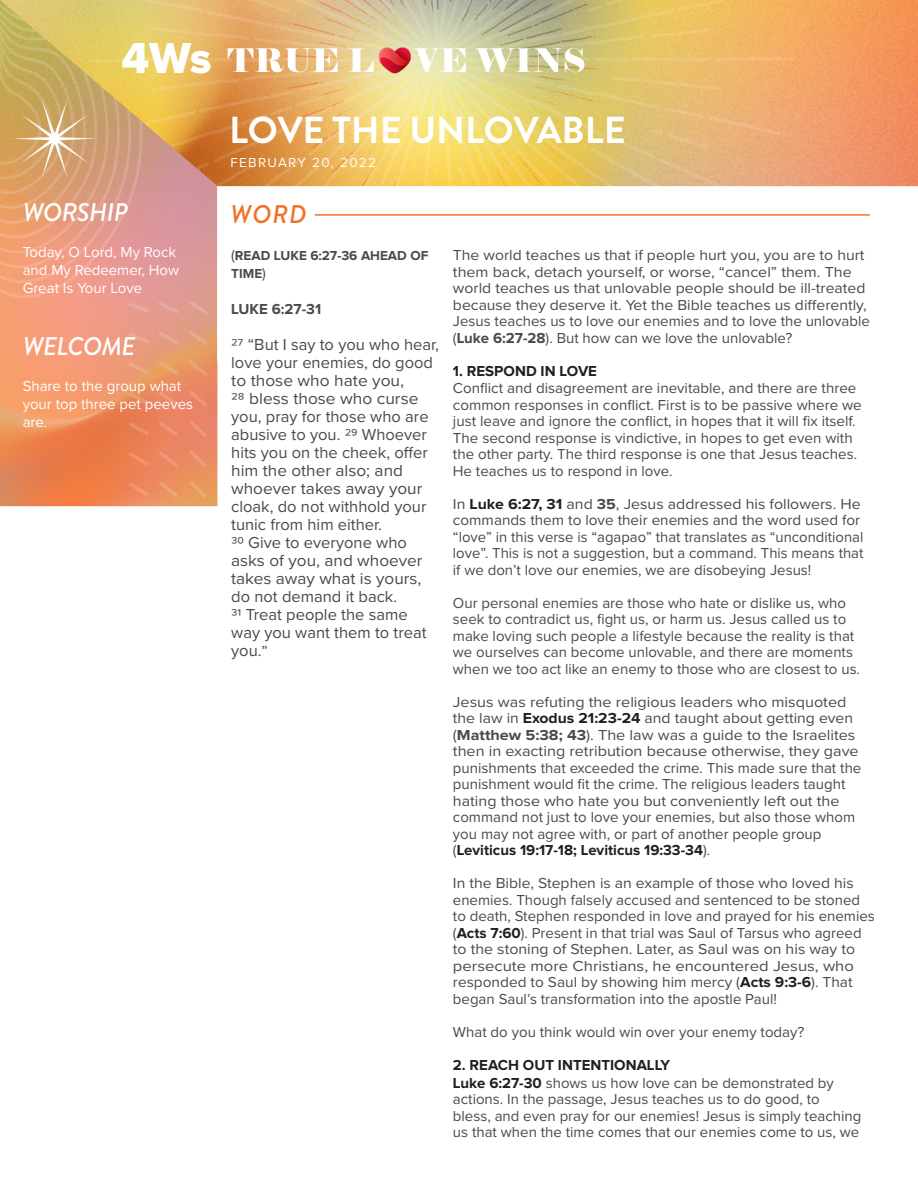
<style>
.page{position:relative;width:918px;height:1188px;background:#fff}
.page>*{position:absolute;margin:0;border:0;box-sizing:border-box;transform-origin:0 0}
.t1{font:45px "Proxima Nova Extrabld";color:#fff}
.t2{font:700 37.5px "Brandon Grotesque";color:#fff}
.t3{font:italic 500 25.5px "Brandon Grotesque";letter-spacing:-.02em;color:#fff}
.t4{font:italic 500 25.5px "Brandon Grotesque";color:#f17126}
.t5{font:16.5px/18px "Proxima Nova";color:#4a4a4a}
.t6{font:16.5px "Proxima Nova";color:#4a4a4a;scale:1.05 1}
.t7{font:16.5px "Proxima Nova";color:#4a4a4a;scale:1.04 1}
.t8{font:15px/16.5px "Proxima Nova";color:#4a4a4a}
.t9{font:15px "Proxima Nova";color:#4a4a4a;scale:1.05 1}
.t10{font:15px "Proxima Nova";color:#4a4a4a;scale:1.08 1}
.t11{font:15px "Proxima Nova";color:#4a4a4a;scale:1.06 1}
.t12{font:15px "Proxima Nova";color:#4a4a4a;scale:1.07 1}
.t13{font:15px/18px "Proxima Nova";color:#fff}
.t14{font:700 15px "Proxima Nova";color:#231f20}
.t15{font:15px "Proxima Nova";color:#4a4a4a;scale:1.11 1}
.t16{font:700 15px "Proxima Nova";color:#4a4a4a}
.t17{font:700 13.5px/18px "Proxima Nova";color:#4a4a4a}
.t18{font:13.5px "Proxima Nova";letter-spacing:.1em;color:#fff}
.s1{font-weight:400;font-size:15px}
.s2{font-size:15px}
.s3{font-weight:700}
.s4{font-weight:700;color:#231f20}
.s5{font-weight:400;color:#4a4a4a}
</style>
<div class="page">
<img style="left:0;top:0;width:918px;height:507px">
<hr style="left:315px;top:214px;width:554px;height:2px;background:#f17126">
<div style="left:322px;top:224px;width:553px;height:12px;background:#fff"></div>
<h1 class="t1" style="left:122px;top:32px;width:92px">4Ws</h1>
<p class="t3" style="left:23px;top:195px;width:107px">WORSHIP</p>
<p class="t13" style="left:23px;top:243px;width:158px">Today, O Lord, My Rock and My Redeemer, How<br>Great Is Your Love</p>
<p class="t3" style="left:23px;top:328px;width:114px">WELCOME</p>
<p class="t13" style="left:23px;top:376px;width:172px">Share to the group what your top three pet peeves are.</p>
<p class="t2" style="left:229px;top:104px;width:398px">LOVE THE UNLOVABLE</p>
<p class="t18" style="left:230px;top:152px;width:147px">FEBRUARY 20, 2022</p>
<h3 class="t4" style="left:230px;top:196px;width:78px">WORD</h3>
<p class="t17" style="left:231px;top:247px;width:199px"><span class="s1">(</span>READ LUKE 6:27-36 AHEAD OF<br>TIME<span class="s1">)</span></p>
<p class="t16" style="left:231px;top:302px;width:91px">LUKE 6:27-31</p>
<p class="t5" style="left:231px;top:335px;width:209px">27 “But I say to you who hear, love your enemies, do good to those who hate you,</p>
<p class="t6" style="left:231px;top:386px;width:180px">28 bless those who curse</p>
<p class="t5" style="left:231px;top:407px;width:199px">you, pray for those who are</p>
<p class="t5" style="left:231px;top:425px;width:197px">abusive to you. 29 Whoever</p>
<p class="t5" style="left:231px;top:443px;width:198px">hits you on the cheek, offer him the other also; and</p>
<p class="t7" style="left:231px;top:476px;width:185px">whoever takes away your</p>
<p class="t5" style="left:231px;top:497px;width:197px">cloak, do not withhold your</p>
<p class="t5" style="left:231px;top:515px;width:152px">tunic from him either.</p>
<p class="t5" style="left:231px;top:533px;width:193px">30 Give to everyone who asks of you, and whoever takes away what is yours,</p>
<p class="t5" style="left:231px;top:587px;width:167px">do not demand it back.</p>
<p class="t5" style="left:231px;top:605px;width:197px">31 Treat people the same way you want them to treat you.<span class="s2">”</span></p>
<p class="t9" style="left:453px;top:244px;width:394px">The world teaches us that if people hurt you, you are to hurt</p>
<p class="t12" style="left:453px;top:260px;width:374px">them back, detach yourself, or worse, “cancel” them. The</p>
<p class="t9" style="left:453px;top:277px;width:394px">world teaches us that unlovable people should be ill-treated</p>
<p class="t9" style="left:453px;top:293px;width:396px">because they deserve it. Yet the Bible teaches us differently,</p>
<p class="t8" style="left:453px;top:312px;width:418px">Jesus teaches us to love our enemies and to love the unlovable (<span class="s3">Luke 6:27-28</span>). But how can we love the unlovable?</p>
<p class="t14" style="left:453px;top:364px;width:146px">1. RESPOND IN LOVE</p>
<p class="t8" style="left:453px;top:380px;width:410px">Conflict and disagreement are inevitable, and there are three common responses in conflict. First is to be passive where we just leave and ignore the conflict, in hopes that it will fix itself.</p>
<p class="t8" style="left:453px;top:429px;width:401px">The second response is vindictive, in hopes to get even with</p>
<p class="t8" style="left:453px;top:446px;width:406px">the other party. The third response is one that Jesus teaches.</p>
<p class="t8" style="left:453px;top:462px;width:221px">He teaches us to respond in love.</p>
<p class="t11" style="left:453px;top:493px;width:386px">In <span class="s4">Luke 6:27, 31</span> and <span class="s3">35</span>, Jesus addressed his followers. He</p>
<p class="t8" style="left:453px;top:512px;width:412px">commands them to love their enemies and the word used for “love” in this verse is “agapao” that translates as “unconditional love”. This is not a suggestion, but a command. This means that</p>
<p class="t8" style="left:453px;top:561px;width:360px">if we don’t love our enemies, we are disobeying Jesus!</p>
<p class="t8" style="left:453px;top:594px;width:395px">Our personal enemies are those who hate or dislike us, who</p>
<p class="t8" style="left:453px;top:611px;width:403px">seek to contradict us, fight us, or harm us. Jesus called us to make loving such people a lifestyle because the reality is that</p>
<p class="t8" style="left:453px;top:644px;width:409px">we ourselves can become unlovable, and there are moments when we too act like an enemy to those who are closest to us.</p>
<p class="t10" style="left:453px;top:691px;width:366px">Jesus was refuting the religious leaders who misquoted</p>
<p class="t9" style="left:453px;top:707px;width:383px">the law in <span class="s4">Exodus 21:23-24</span> and taught about getting even</p>
<p class="t10" style="left:453px;top:724px;width:374px">(<span class="s3">Matthew 5:38; 43</span>). The law was a guide to the Israelites</p>
<p class="t10" style="left:453px;top:740px;width:377px">then in exacting retribution because otherwise, they gave</p>
<p class="t8" style="left:453px;top:759px;width:410px">punishments that exceeded the crime. This made sure that the punishment would fit the crime. The religious leaders taught</p>
<p class="t12" style="left:453px;top:790px;width:363px">hating those who hate you but conveniently left out the</p>
<p class="t8" style="left:453px;top:809px;width:404px">command not just to love your enemies, but also those whom you may not agree with, or part of another people group</p>
<p class="t14" style="left:453px;top:844px;width:259px"><span class="s5">(</span>Leviticus 19:17-18; Leviticus 19:33-34<span class="s5">).</span></p>
<p class="t9" style="left:453px;top:872px;width:383px">In the Bible, Stephen is an example of those who loved his</p>
<p class="t8" style="left:453px;top:891px;width:423px">enemies. Though falsely accused and sentenced to be stoned to death, Stephen responded in love and prayed for his enemies (<span class="s4">Acts 7:60</span>). Present in that trial was Saul of Tarsus who agreed</p>
<p class="t11" style="left:453px;top:938px;width:381px">to the stoning of Stephen. Later, as Saul was on his way to</p>
<p class="t15" style="left:453px;top:955px;width:363px">persecute more Christians, he encountered Jesus, who</p>
<p class="t8" style="left:453px;top:974px;width:401px">responded to Saul by showing him mercy (<span class="s4">Acts 9:3-6</span>). That</p>
<p class="t8" style="left:453px;top:990px;width:325px">began Saul’s transformation into the apostle Paul!</p>
<p class="t8" style="left:453px;top:1023px;width:353px">What do you think would win over your enemy today?</p>
<p class="t14" style="left:453px;top:1058px;width:219px">2. REACH OUT INTENTIONALLY</p>
<p class="t8" style="left:453px;top:1074px;width:383px"><span class="s4">Luke 6:27-30</span> shows us how love can be demonstrated by</p>
<p class="t8" style="left:453px;top:1090px;width:368px">actions. In the passage, Jesus teaches us to do good, to</p>
<p class="t8" style="left:453px;top:1107px;width:410px">bless, and even pray for our enemies! Jesus is simply teaching</p>
<p class="t8" style="left:453px;top:1123px;width:408px">us that when the time comes that our enemies come to us, we</p>
</div>
